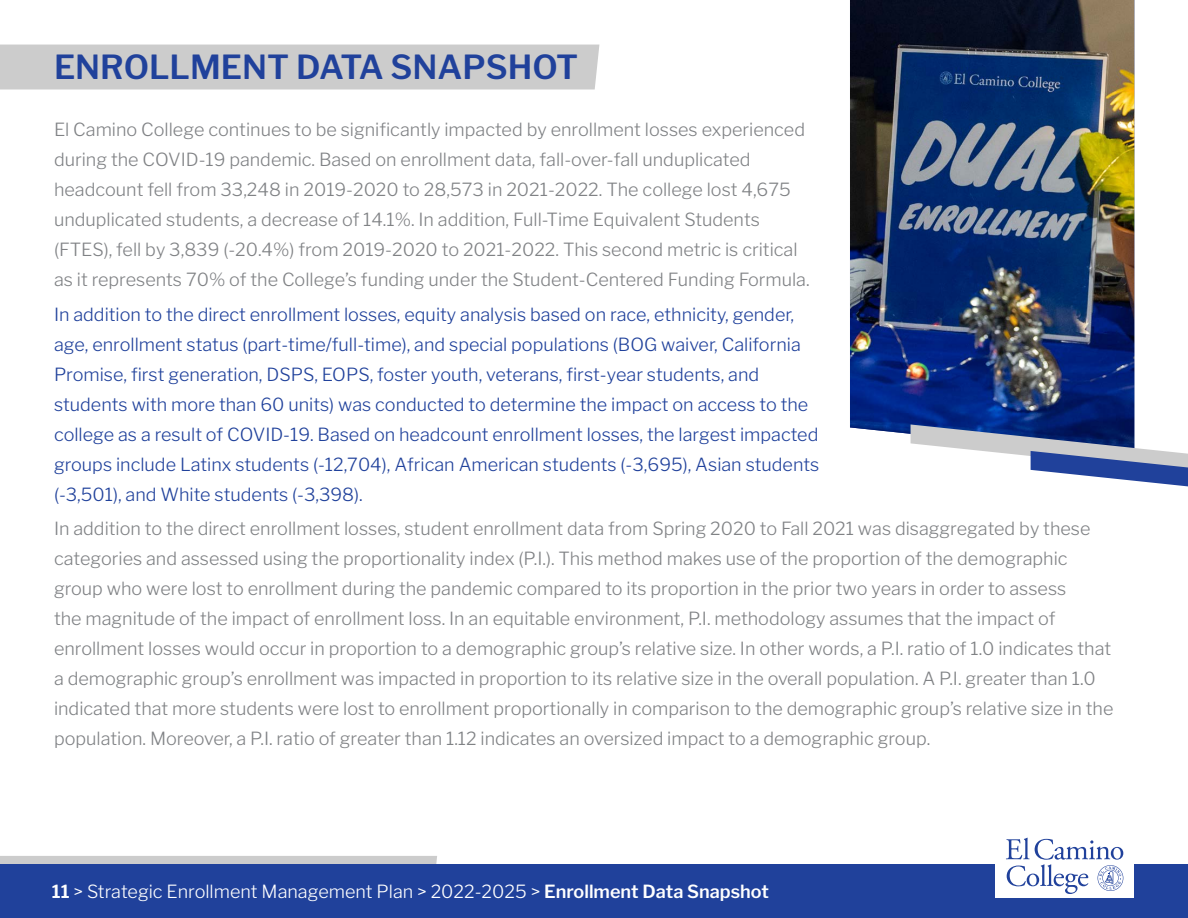
<style>
.page{position:relative;width:1188px;height:918px;background:#fff}
.page>*{position:absolute;margin:0;border:0;box-sizing:border-box;transform-origin:0 0}
.t1{font:600 33px "Libre Franklin";color:#20419b}
.t2{font:300 18px/30px "Libre Franklin";color:#808285}
.t3{font:300 18px/30px "Libre Franklin";color:#20419b}
.t4{font:300 18px "Libre Franklin";color:#fff}
.s1{font-weight:600}
</style>
<div class="page">
<div style="left:0;top:45px;width:599px;height:45px;background:#ccc"></div>
<div style="left:0;top:856px;width:437px;height:8px;background:#ccc"></div>
<div style="left:0;top:864px;width:1188px;height:54px;background:#20419b"></div>
<div style="left:995px;top:831px;width:139px;height:67px;background:#fff"></div>
<svg style="left:1006px;top:838px;width:117px;height:56px"></svg>
<img style="left:850px;top:0;width:284px;height:443px">
<svg style="left:911px;top:424px;width:277px;height:62px"></svg>
<h1 class="t1" style="left:54px;top:47px;width:526px">ENROLLMENT DATA SNAPSHOT</h1>
<p class="t2" style="left:54px;top:115px;width:757px">El Camino College continues to be significantly impacted by enrollment losses experienced during the COVID-19 pandemic. Based on enrollment data, fall-over-fall unduplicated headcount fell from 33,248 in 2019-2020 to 28,573 in 2021-2022. The college lost 4,675 unduplicated students, a decrease of 14.1%. In addition, Full-Time Equivalent Students (FTES), fell by 3,839 (-20.4%) from 2019-2020 to 2021-2022. This second metric is critical as it represents 70% of the College’s funding under the Student-Centered Funding Formula.</p>
<p class="t3" style="left:54px;top:299px;width:767px">In addition to the direct enrollment losses, equity analysis based on race, ethnicity, gender, age, enrollment status (part-time/full-time), and special populations (BOG waiver, California Promise, first generation, DSPS, EOPS, foster youth, veterans, first-year students, and students with more than 60 units) was conducted to determine the impact on access to the college as a result of COVID-19. Based on headcount enrollment losses, the largest impacted groups include Latinx students (-12,704), African American students (-3,695), Asian students (-3,501), and White students (-3,398).</p>
<p class="t2" style="left:54px;top:513px;width:1061px">In addition to the direct enrollment losses, student enrollment data from Spring 2020 to Fall 2021 was disaggregated by these categories and assessed using the proportionality index (P.I.). This method makes use of the proportion of the demographic group who were lost to enrollment during the pandemic compared to its proportion in the prior two years in order to assess<br>the magnitude of the impact of enrollment loss. In an equitable environment, P.I. methodology assumes that the impact of enrollment losses would occur in proportion to a demographic group’s relative size. In other words, a P.I. ratio of 1.0 indicates that a demographic group’s enrollment was impacted in proportion to its relative size in the overall population. A P.I. greater than 1.0 indicated that more students were lost to enrollment proportionally in comparison to the demographic group’s relative size in the population. Moreover, a P.I. ratio of greater than 1.12 indicates an oversized impact to a demographic group.</p>
<p class="t4" style="left:52px;top:880px;width:719px"><span class="s1">11</span> &gt; Strategic Enrollment Management Plan &gt; 2022-2025 &gt; <span class="s1">Enrollment Data Snapshot</span></p>
</div>
